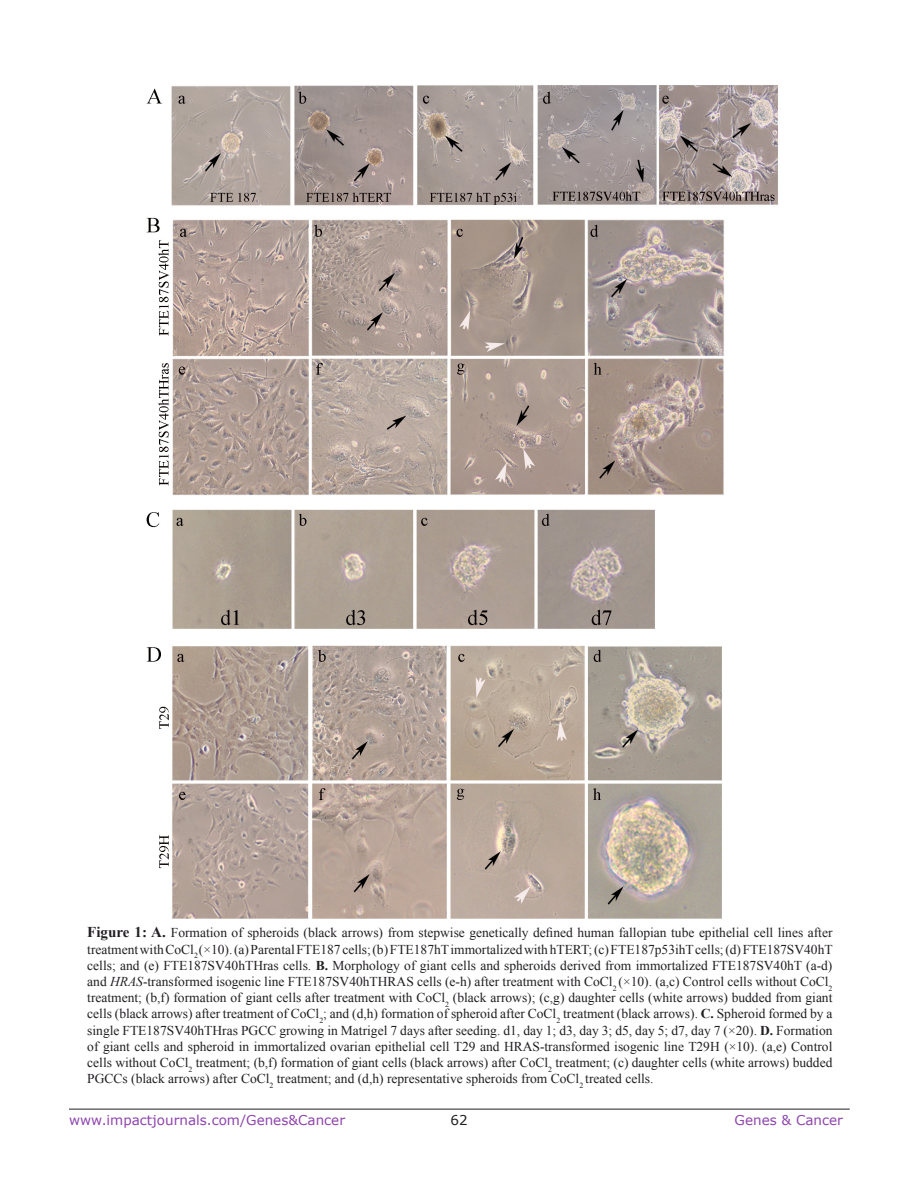
<style>
.page{position:relative;width:918px;height:1188px;background:#fff}
.page>*{position:absolute;margin:0;border:0;box-sizing:border-box;transform-origin:0 0}
.FigureText{font:13.5px/16.2px "Times New Roman";color:#221f22;text-align:justify}
.t1{font:13.5px "Verdana";color:#8e44ad}
.t2{font:13.5px "Verdana";color:#221f22}
.s1{font-weight:700;font-size:15px}
.s2{font-weight:700}
.s3{font-style:italic}
</style>
<div class="page">
<hr style="left:69px;top:1109px;width:781px;height:1px;background:#231f20">
<img style="left:146px;top:85px;width:632px;height:834px">
<p class="FigureText" style="left:87px;top:924px;width:747px"><span class="s1">Figure 1: A.</span> Formation of spheroids (black arrows) from stepwise genetically defined human fallopian tube epithelial cell lines after treatment with CoCl<sub>2</sub> (×10). (a) Parental FTE187 cells; (b) FTE187hT immortalized with hTERT; (c) FTE187p53ihT cells; (d) FTE187SV40hT cells; and (e) FTE187SV40hTHras cells. <span class="s2">B.</span> Morphology of giant cells and spheroids derived from immortalized FTE187SV40hT (a-d) and <span class="s3">HRAS</span>-transformed isogenic line FTE187SV40hTHRAS cells (e-h) after treatment with CoCl<sub>2</sub> (×10). (a,c) Control cells without CoCl<sub>2 </sub>treatment; (b,f) formation of giant cells after treatment with CoCl<sub>2</sub> (black arrows); (c,g) daughter cells (white arrows) budded from giant cells (black arrows) after treatment of CoCl<sub>2</sub>; and (d,h) formation of spheroid after CoCl<sub>2</sub> treatment (black arrows). <span class="s2">C.</span> Spheroid formed by a single FTE187SV40hTHras PGCC growing in Matrigel 7 days after seeding. d1, day 1; d3, day 3; d5, day 5; d7, day 7 (×20). <span class="s2">D.</span> Formation of giant cells and spheroid in immortalized ovarian epithelial cell T29 and HRAS-transformed isogenic line T29H (×10). (a,e) Control cells without CoCl<sub>2</sub> treatment; (b,f) formation of giant cells (black arrows) after CoCl<sub>2</sub> treatment; (c) daughter cells (white arrows) budded PGCCs (black arrows) after CoCl<sub>2</sub> treatment; and (d,h) representative spheroids from CoCl<sub>2</sub> treated cells.</p>
<p class="t1" style="left:69px;top:1111px;width:278px">www.impactjournals.com/Genes&amp;Cancer</p>
<p class="t2" style="left:450px;top:1111px;width:19px">62</p>
<p class="t1" style="left:735px;top:1111px;width:110px">Genes &amp; Cancer</p>
</div>
